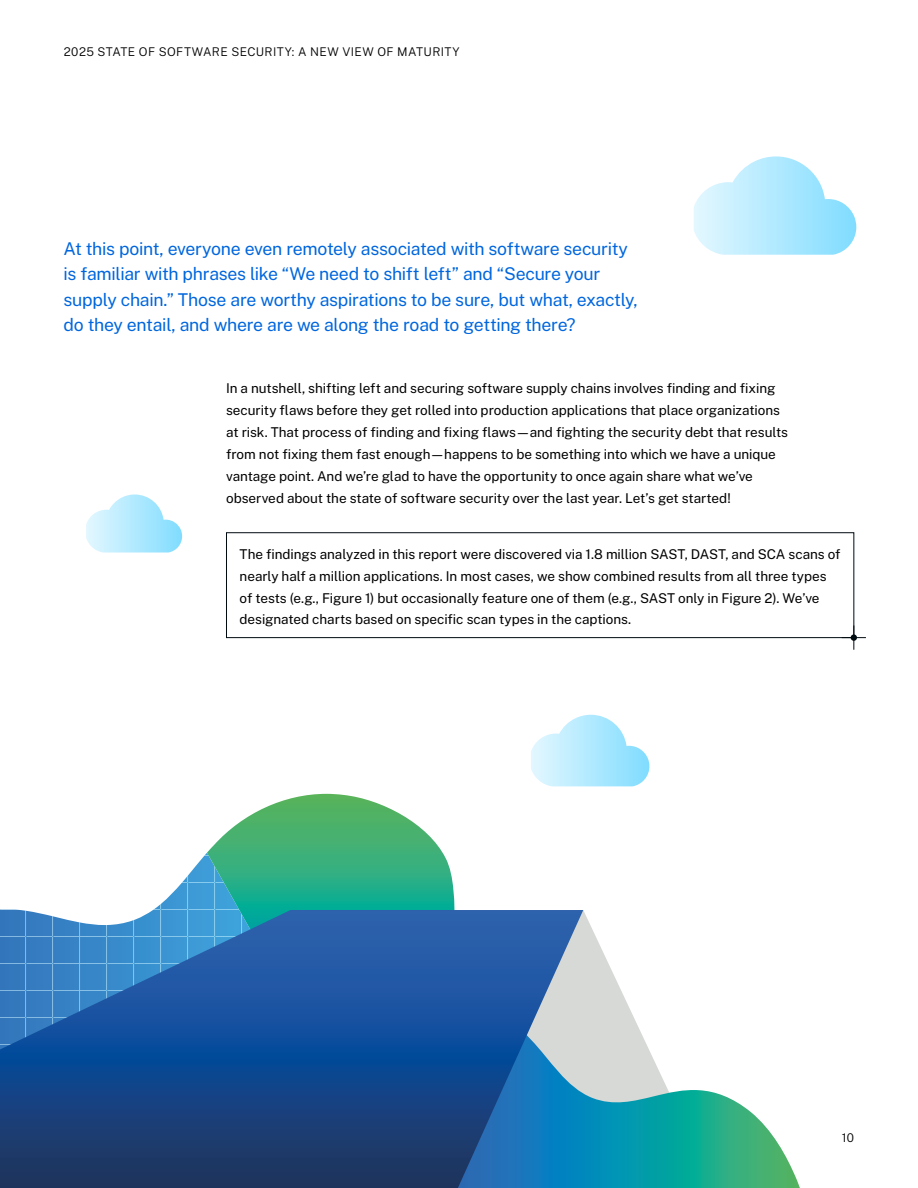
<style>
.page{position:relative;width:918px;height:1188px;background:#fff}
.page>*{position:absolute;margin:0;border:0;box-sizing:border-box;transform-origin:0 0}
.t1{font:100 17.7px/25.5px "Public Sans";letter-spacing:-.015em;color:#0066de}
.t2{font:100 13.5px/21.9px "Public Sans";letter-spacing:-.005em;color:#000}
.t3{font:300 12px "Public Sans";letter-spacing:.035em;color:#000}
</style>
<div class="page">
<div style="left:226px;top:532px;width:628px;height:106px;border:1px solid #000b10"></div>
<svg style="left:842px;top:626px;width:24px;height:24px"></svg>
<div style="left:851px;top:634px;width:6px;height:7px;background:#000b10;border-radius:50%"></div>
<svg style="left:0;top:853px;width:207px;height:57px"></svg>
<svg style="left:207px;top:794px;width:248px;height:116px"></svg>
<svg style="left:583px;top:910px;width:43px;height:90px"></svg>
<svg style="left:583px;top:1000px;width:217px;height:188px"></svg>
<svg style="left:0;top:910px;width:583px;height:278px;background:#245b9b"></svg>
<img style="left:694px;top:156px;width:162px;height:99px">
<img style="left:531px;top:715px;width:118px;height:71px">
<img style="left:86px;top:494px;width:96px;height:59px">
<p class="t3" style="left:64px;top:43px;width:397px">2025 STATE OF SOFTWARE SECURITY: A NEW VIEW OF MATURITY</p>
<p class="t1" style="left:64px;top:235px;width:576px">At this point, everyone even remotely associated with software security is familiar with phrases like “We need to shift left” and “Secure your supply chain.” Those are worthy aspirations to be sure, but what, exactly, do they entail, and where are we along the road to getting there?</p>
<p class="t2" style="left:226px;top:377px;width:563px">In a nutshell, shifting left and securing software supply chains involves finding and fixing security flaws before they get rolled into production applications that place organizations at risk. That process of finding and fixing flaws—and fighting the security debt that results from not fixing them fast enough—happens to be something into which we have a unique vantage point. And we’re glad to have the opportunity to once again share what we’ve observed about the state of software security over the last year. Let’s get started!</p>
<p class="t2" style="left:240px;top:542px;width:602px">The findings analyzed in this report were discovered via 1.8 million SAST, DAST, and SCA scans of nearly half a million applications. In most cases, we show combined results from all three types of tests (e.g., Figure 1) but occasionally feature one of them (e.g., SAST only in Figure 2). We’ve designated charts based on specific scan types in the captions.</p>
<p class="t3" style="left:842px;top:1130px;width:14px">10</p>
</div>
